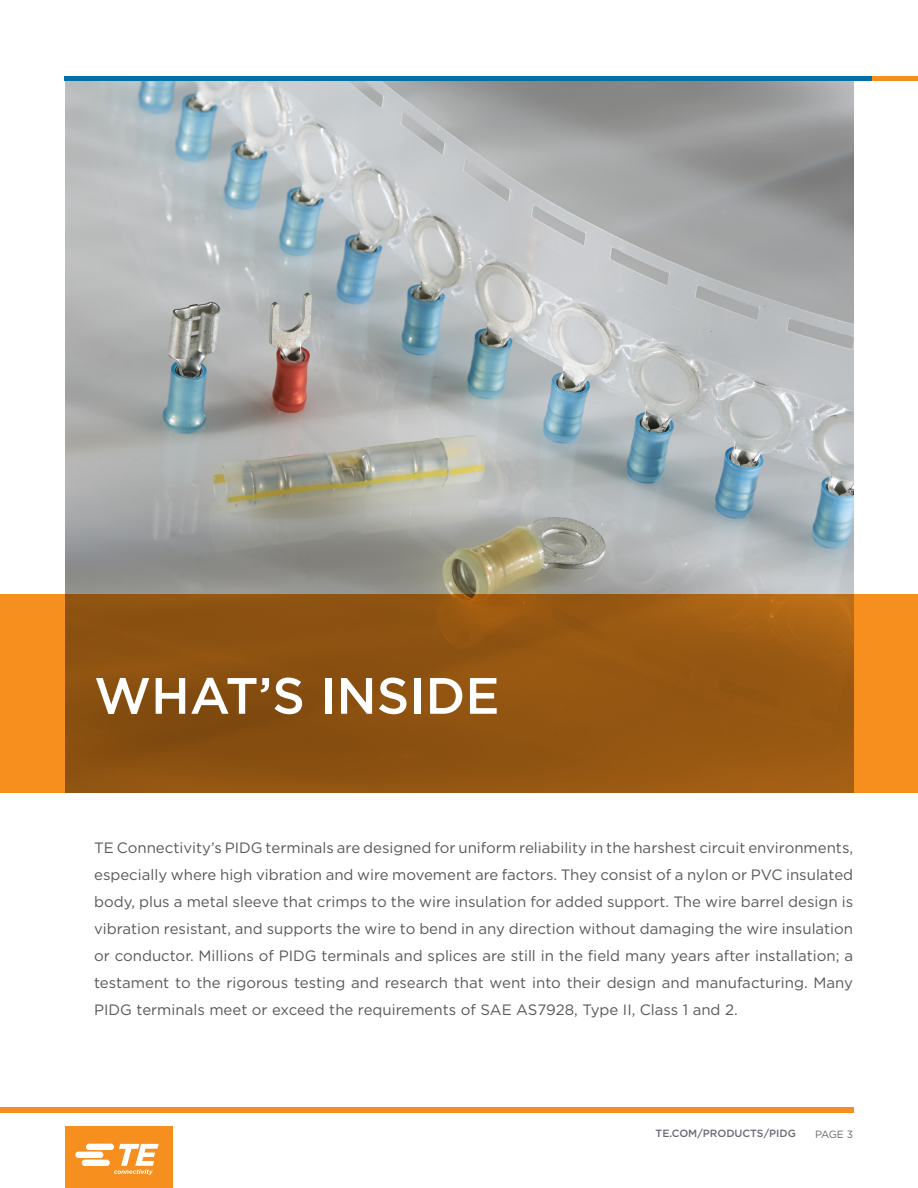
<style>
.page{position:relative;width:918px;height:1188px;background:#fff}
.page>*{position:absolute;margin:0;border:0;box-sizing:border-box;transform-origin:0 0}
.t1{font:500 51px "Gotham";color:#fff}
.t2{font:15px/27px "Gotham";color:#57585a;text-align:justify}
.t3{font:500 10.5px "Gotham";color:#696b73}
.t4{font:10.5px "Gotham";color:#696b73}
</style>
<div class="page">
<div style="left:871px;top:76px;width:47px;height:5px;background:#f68f1e"></div>
<div style="left:65px;top:76px;width:807px;height:5px;background:#0071a7"></div>
<div style="left:0;top:594px;width:918px;height:199px;background:#f68f1e"></div>
<img style="left:65px;top:81px;width:789px;height:712px">
<div style="left:0;top:1107px;width:853px;height:6px;background:#f68f1e"></div>
<div style="left:65px;top:1126px;width:108px;height:62px;background:#f68f1e"></div>
<svg style="left:75px;top:1144px;width:84px;height:31px"></svg>
<h1 class="t1" style="left:94px;top:662px;width:407px">WHAT’S INSIDE</h1>
<p class="t2" style="left:94px;top:834px;width:761px">TE Connectivity’s PIDG terminals are designed for uniform reliability in the harshest circuit environments, especially where high vibration and wire movement are factors. They consist of a nylon or PVC insulated body, plus a metal sleeve that crimps to the wire insulation for added support. The wire barrel design is vibration resistant, and supports the wire to bend in any direction without damaging the wire insulation or conductor. Millions of PIDG terminals and splices are still in the field many years after installation; a testament to the rigorous testing and research that went into their design and manufacturing. Many PIDG terminals meet or exceed the requirements of SAE AS7928, Type II, Class 1 and 2.</p>
<p class="t3" style="left:656px;top:1126px;width:142px">TE.COM/PRODUCTS/PIDG</p>
<p class="t4" style="left:815px;top:1127px;width:39px">PAGE 3</p>
</div>
